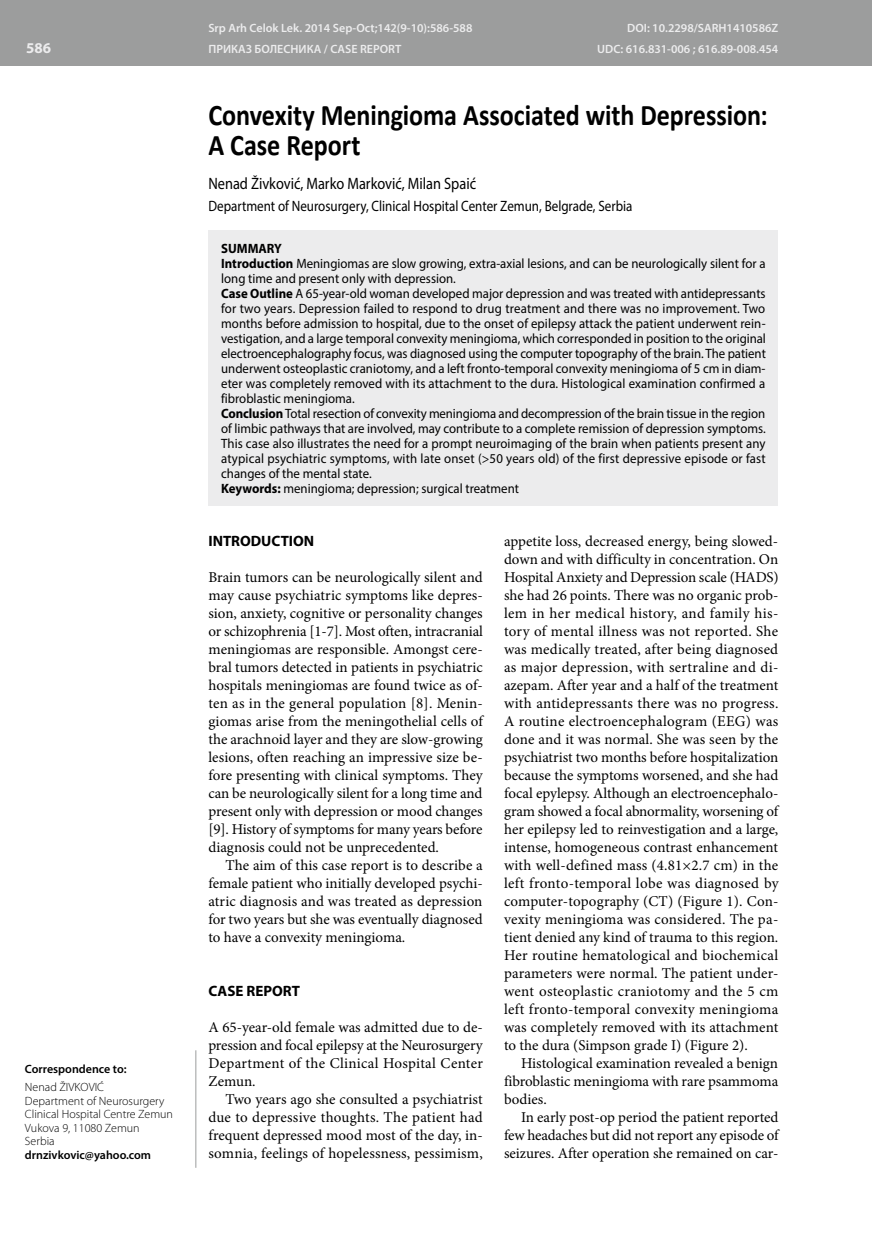
<style>
.page{position:relative;width:872px;height:1234px;background:#fff}
.page>*{position:absolute;margin:0;border:0;box-sizing:border-box;transform-origin:0 0}
.t1{font:700 30px/30px "Calibri";letter-spacing:-.005em;color:#000;scale:.87 1}
.t2{font:16.5px "Myriad Pro";color:#000;scale:.87 1}
.t3{font:15px/18px "Minion Pro";color:#000;text-align:justify}
.t4{font:15px "Myriad Pro";color:#000;scale:.87 1}
.t5{font:700 15px "Myriad Pro";color:#000}
.t6{font:700 15px "Myriad Pro";color:#ececed}
.t7{font:13.5px/15px "Myriad Pro";color:#000;scale:.95 1}
.t8{font:600 12px "Myriad Pro";color:#ececed}
.t9{font:300 12px/13.5px "Myriad Pro";color:#000}
.t10{font:600 12px "Myriad Pro";color:#000}
.s1{font-weight:700}
</style>
<div class="page">
<div style="left:0;top:0;width:872px;height:66px;background:#9c9d9d"></div>
<hr style="left:871px;top:0;width:1px;height:66px;background:#ececed">
<hr style="left:196px;top:1050px;width:1px;height:117px;background:#9c9d9d">
<div style="left:208px;top:230px;width:570px;height:275px;background:#ececed"></div>
<p class="t6" style="left:26px;top:38px;width:26px">586</p>
<p class="t10" style="left:25px;top:1061px;width:103px">Correspondence to:</p>
<p class="t9" style="left:25px;top:1080px;width:150px">Nenad ŽIVKOVIĆ<br>Department of Neurosurgery<br>Clinical Hospital Centre Zemun<br>Vukova 9, 11080 Zemun<br>Serbia</p>
<p class="t10" style="left:25px;top:1146px;width:128px">drnzivkovic@yahoo.com</p>
<p class="t8" style="left:208px;top:20px;width:265px">Srp Arh Celok Lek. 2014 Sep-Oct;142(9-10):586-588</p>
<p class="t8" style="left:627px;top:20px;width:153px">DOI: 10.2298/SARH1410586Z</p>
<p class="t8" style="left:208px;top:42px;width:194px">ПРИКАЗ БОЛЕСНИКА / CASE REPORT</p>
<p class="t8" style="left:597px;top:42px;width:183px">UDC: 616.831-006 ; 616.89-008.454</p>
<h1 class="t1" style="left:208px;top:98px;width:644px">Convexity Meningioma Associated with Depression:<br>A Case Report</h1>
<p class="t2" style="left:208px;top:173px;width:309px">Nenad Živković, Marko Marković, Milan Spaić</p>
<p class="t4" style="left:208px;top:197px;width:489px">Department of Neurosurgery, Clinical Hospital Center Zemun, Belgrade, Serbia</p>
<p class="t7" style="left:221px;top:240px;width:575px"><span class="s1">SUMMARY<br>Introduction</span> Meningiomas are slow growing, extra-axial lesions, and can be neurologically silent for a long time and present only with depression.<br><span class="s1">Case Outline</span> A 65-year-old woman developed major depression and was treated with antidepressants for two years. Depression failed to respond to drug treatment and there was no improvement. Two months before admission to hospital, due to the onset of epilepsy attack the patient underwent rein&shy;vestigation, and a large temporal convexity meningioma, which corresponded in position to the original electroencephalography focus, was diagnosed using the computer topography of the brain. The patient underwent osteoplastic craniotomy, and a left fronto-temporal convexity meningioma of 5 cm in diam&shy;eter was completely removed with its attachment to the dura. Histological examination confirmed a fibroblastic meningioma.<br><span class="s1">Conclusion</span> Total resection of convexity meningioma and decompression of the brain tissue in the region of limbic pathways that are involved, may contribute to a complete remission of depression symptoms.<br>This case also illustrates the need for a prompt neuroimaging of the brain when patients present any atypical psychiatric symptoms, with late onset (&gt;50 years old) of the first depressive episode or fast changes of the mental state.<br><span class="s1">Keywords:</span> meningioma; depression; surgical treatment</p>
<p class="t5" style="left:208px;top:531px;width:107px">INTRODUCTION</p>
<p class="t3" style="left:208px;top:568px;width:276px">Brain tumors can be neurologically silent and may cause psychiatric symptoms like depres&shy;sion, anxiety, cognitive or personality changes or schizophrenia [1-7]. Most often, intracranial meningiomas are responsible. Amongst cere&shy;bral tumors detected in patients in psychiatric hospitals meningiomas are found twice as of&shy;ten as in the general population [8]. Menin&shy;giomas arise from the meningothelial cells of the arachnoid layer and they are slow-growing lesions, often reaching an impressive size be&shy;fore presenting with clinical symptoms. They can be neurologically silent for a long time and present only with depression or mood changes [9]. History of symptoms for many years before diagnosis could not be unprecedented.</p>
<p class="t3" style="left:208px;top:856px;width:276px;text-indent:17px">The aim of this case report is to describe a female patient who initially developed psychi&shy;atric diagnosis and was treated as depression for two years but she was eventually diagnosed to have a convexity meningioma.</p>
<p class="t5" style="left:208px;top:981px;width:93px">CASE REPORT</p>
<p class="t3" style="left:208px;top:1018px;width:276px">A 65-year-old female was admitted due to de&shy;pression and focal epilepsy at the Neurosurgery Department of the Clinical Hospital Center Zemun.</p>
<p class="t3" style="left:208px;top:1090px;width:276px;text-indent:17px">Two years ago she consulted a psychiatrist due to depressive thoughts. The patient had frequent depressed mood most of the day, in&shy;somnia, feelings of hopelessness, pessimism,</p>
<p class="t3" style="left:504px;top:532px;width:276px">appetite loss, decreased energy, being slowed&shy;down and with difficulty in concentration. On Hospital Anxiety and Depression scale (HADS) she had 26 points. There was no organic prob&shy;lem in her medical history, and family his&shy;tory of mental illness was not reported. She was medically treated, after being diagnosed as major depression, with sertraline and di&shy;azepam. After year and a half of the treatment with antidepressants there was no progress.<br>A routine electroencephalogram (EEG) was done and it was normal. She was seen by the psychiatrist two months before hospitalization because the symptoms worsened, and she had focal epylepsy. Although an electroencephalo&shy;gram showed a focal abnormality, worsening of her epilepsy led to reinvestigation and a large, intense, homogeneous contrast enhancement with well-defined mass (4.81×2.7 cm) in the left fronto-temporal lobe was diagnosed by computer-topography (CT) (Figure 1). Con&shy;vexity meningioma was considered. The pa&shy;tient denied any kind of trauma to this region.<br>Her routine hematological and biochemical parameters were normal. The patient under&shy;went osteoplastic craniotomy and the 5 cm left fronto-temporal convexity meningioma was completely removed with its attachment to the dura (Simpson grade I) (Figure 2).</p>
<p class="t3" style="left:504px;top:1054px;width:276px;text-indent:17px">Histological examination revealed a benign fibroblastic meningioma with rare psammoma bodies.</p>
<p class="t3" style="left:504px;top:1108px;width:276px;text-indent:17px">In early post-op period the patient reported few headaches but did not report any episode of seizures. After operation she remained on car-</p>
</div>
